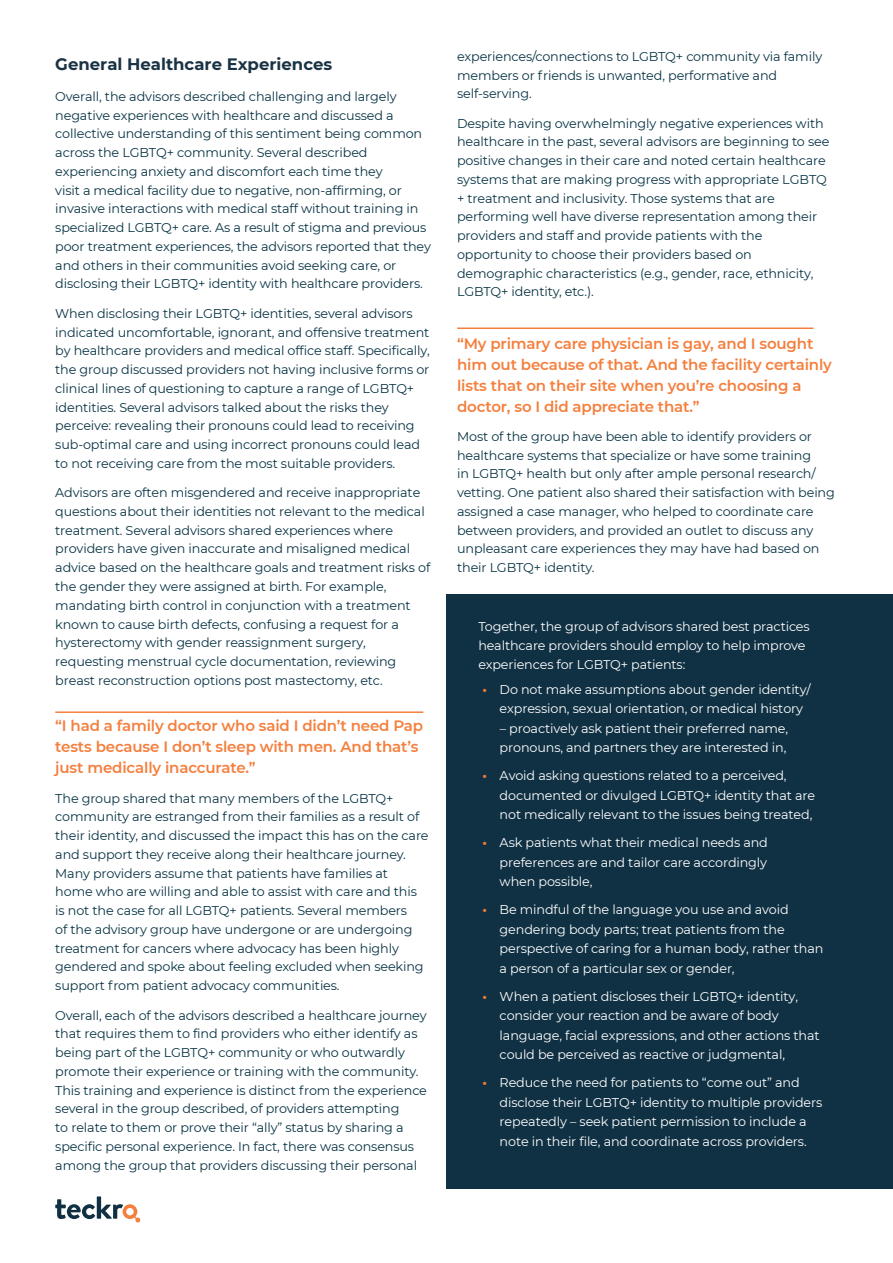
<style>
.page{position:relative;width:893px;height:1263px;background:#fff}
.page>*{position:absolute;margin:0;border:0;box-sizing:border-box;transform-origin:0 0}
.BODY{font:700 16.5px "Montserrat";color:#1a3344}
.PULLOUT_TEXT{font:600 15px/21px "Montserrat";letter-spacing:-.01em;color:#f47f3d}
.BODY-2{font:600 15px/21px "Montserrat";letter-spacing:-.01em;color:#f47f3d}
.BODY-3{font:12.75px/18.8px "Montserrat";letter-spacing:-.01em;color:#083344}
.BODY-4{font:12.75px/19.5px "Montserrat";letter-spacing:-.01em;color:#fff}
.s1{font-style:inherit}
.s2{font-weight:700;color:#f07a32}
</style>
<div class="page">
<svg style="left:55px;top:1196px;width:85px;height:26px"></svg>
<div style="left:446px;top:594px;width:447px;height:594px;background:#103143"></div>
<hr style="left:55px;top:711px;width:368px;height:2px;background:#f47f3d">
<hr style="left:457px;top:327px;width:356px;height:2px;background:#f47f3d">
<p class="BODY" style="left:55px;top:52px;width:278px">General Healthcare Experiences</p>
<p class="BODY-3" style="left:55px;top:86px;width:377px">Overall, the advisors described challenging and largely negative experiences with healthcare and discussed a collective understanding of this sentiment being common across the LGBTQ+ community. Several described experiencing anxiety and discomfort each time they<br>visit a medical facility due to negative, non-affirming, or invasive interactions with medical staff without training in specialized LGBTQ+ care. As a result of stigma and previous poor treatment experiences, the advisors reported that they and others in their communities avoid seeking care, or disclosing their LGBTQ+ identity with healthcare providers.</p>
<p class="BODY-3" style="left:55px;top:303px;width:376px">When disclosing their LGBTQ+ identities, several advisors indicated uncomfortable, ignorant, and offensive treatment by healthcare providers and medical office staff. Specifically, the group discussed providers not having inclusive forms or clinical lines of questioning to capture a range of LGBTQ+ identities. Several advisors talked about the risks they perceive: revealing their pronouns could lead to receiving sub-optimal care and using incorrect pronouns could lead to not receiving care from the most suitable providers.</p>
<p class="BODY-3" style="left:55px;top:483px;width:377px">Advisors are often misgendered and receive inappropriate questions about their identities not relevant to the medical treatment. Several advisors shared experiences where providers have given inaccurate and misaligned medical advice based on the healthcare goals and treatment risks of the gender they were assigned at birth. For example, mandating birth control in conjunction with a treatment known to cause birth defects, confusing a request for a hysterectomy with gender reassignment surgery, requesting menstrual cycle documentation, reviewing breast reconstruction options post mastectomy, etc.</p>
<p class="BODY-2" style="left:55px;top:714px;width:369px">“I had a family doctor who said I didn’t need Pap tests because I don’t sleep with men. And that’s just medically inaccurate.”</p>
<p class="BODY-3" style="left:55px;top:788px;width:375px">The group shared that many members of the LGBTQ+ community are estranged from their families as a result of their identity, and discussed the impact this has on the care and support they receive along their healthcare journey.<br>Many providers assume that patients have families at home who are willing and able to assist with care and this is not the case for all LGBTQ+ patients. Several members<br>of the advisory group have undergone or are undergoing treatment for cancers where advocacy has been highly gendered and spoke about feeling excluded when seeking support from patient advocacy communities.</p>
<p class="BODY-3" style="left:55px;top:1005px;width:373px">Overall, each of the advisors described a healthcare journey that requires them to fi<span class="s1">n</span>d providers who either identify as being part of the LGBTQ+ community or who outwardly promote their experience or training with the community.<br>This training and experience is distinct from the experience several in the group described, of providers attempting<br>to relate to them or prove their “ally” status by sharing a specific pe<span class="s1">r</span>sonal experience. In fact, there was consensus among the group that providers discussing their personal</p>
<p class="BODY-3" style="left:457px;top:46px;width:367px">experiences/connections to LGBTQ+ community via family members or friends is unwanted, performative and self-serving.</p>
<p class="BODY-3" style="left:457px;top:113px;width:374px">Despite having overwhelmingly negative experiences with healthcare in the past, several advisors are beginning to see positive changes in their care and noted certain healthcare systems that are making progress with appropriate LGBTQ + treatment and inclusivity. Those systems that are performing well have diverse representation among their providers and staff and provide patients with the opportunity to choose their providers based on demographic characteristics (e.g., gender, race<span class="s1">,</span> ethnicity, LGBTQ+ identity, etc.).</p>
<p class="PULLOUT_TEXT" style="left:457px;top:332px;width:376px">“My primary care physician is gay, and I sought him out because of that. And the facility certainly lists that on their site when you’re choosing a doctor, so I did appreciate that.”</p>
<p class="BODY-3" style="left:457px;top:427px;width:379px">Most of the group have been able to identify providers or healthcare systems that specialize or have some training<br>in LGBTQ+ health but only after ample personal research/ vetting. One patient also shared their satisfaction with being assigned a case manager, who helped to coordinate care between providers, and provided an outlet to discuss any unpleasant care experiences they may have had based on their LGBTQ+ identity.</p>
<p class="BODY-4" style="left:478px;top:617px;width:333px;line-height:18.8px">Together, the group of advisors shared best practices healthcare providers should employ to help improve experiences for LGBTQ+ patients:</p>
<p class="BODY-4" style="left:500px;top:679px;width:313px;text-indent:-17px"><span class="s2">•</span> Do not make assumptions about gender identity/ expression, sexual orientation, or medical history</p>
<p class="BODY-4" style="left:500px;top:718px;width:290px">– proactively ask patient their preferred name, pronouns, and partners they are interested in,</p>
<p class="BODY-4" style="left:500px;top:765px;width:317px;text-indent:-17px"><span class="s2">•</span> Avoid asking questions related to a perceived, documented or divulged LGBTQ+ identity that are not medically relevant to the issues being treated,</p>
<p class="BODY-4" style="left:500px;top:832px;width:270px;text-align:justify;text-indent:-17px"><span class="s2">•</span> Ask patients what their medical needs and preferences are and tailor care accordingly when possible,</p>
<p class="BODY-4" style="left:500px;top:899px;width:325px;text-indent:-17px"><span class="s2">•</span> Be mindful of the language you use and avoid gendering body parts; treat patients from the perspective of caring for a human body, rather than a person of a particular sex or gender,</p>
<p class="BODY-4" style="left:500px;top:986px;width:322px;text-indent:-17px"><span class="s2">•</span> When a patient discloses their LGBTQ+ identity, consider your reaction and be aware of body language, facial expressions, and other actions that could be perceived as reactive or judgmental,</p>
<p class="BODY-4" style="left:500px;top:1072px;width:324px;text-indent:-17px"><span class="s2">•</span> Reduce the need for patients to “come out” and disclose their LGBTQ+ identity to multiple providers repeatedly – seek patient permission to include a note in their file, and coordinate across providers.</p>
</div>
